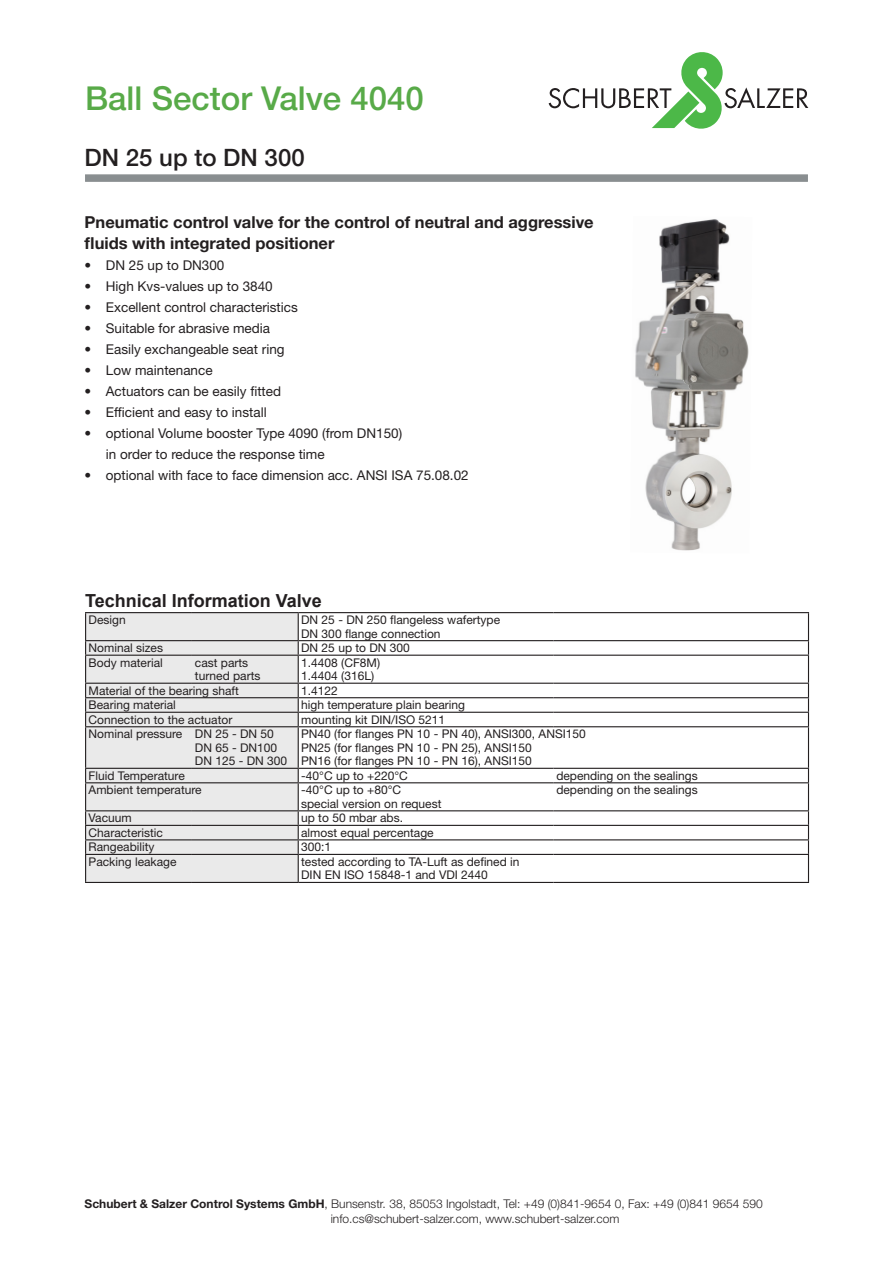
<style>
.page{position:relative;width:893px;height:1263px;background:#fff}
.page>*{position:absolute;margin:0;border:0;box-sizing:border-box;transform-origin:0 0}
.t1{font:500 33px "Helvetica Neue LT Std";color:#58aa48}
.t2{font:500 24px "Helvetica Neue LT Std";color:#231f20}
.Überschrift_1{font:700 18px "Arial";color:#231f20}
.Überschrift{font:700 16.5px/21px "Helvetica Neue LT Std";color:#231f20}
.t3{font:13.5px/21px "Helvetica Neue LT Std";color:#231f20}
.Text_klein_8mm{font:12px/13.5px "Helvetica Neue LT Std";color:#231f20}
.t4{font:300 12px/15px "Helvetica Neue LT Std";color:#231f20}
.s1{font-weight:700}
</style>
<div class="page">
<svg style="left:549px;top:52px;width:259px;height:77px"></svg>
<svg style="left:85px;top:174px;width:723px;height:8px;background:#909496"></svg>
<div style="left:86px;top:613px;width:212px;height:269px;background:#eaeaea"></div>
<svg style="left:299px;top:613px;width:509px;height:269px"></svg>
<hr style="left:298px;top:612px;width:255px;height:1px;background:#231f20">
<hr style="left:553px;top:612px;width:256px;height:1px;background:#231f20">
<hr style="left:85px;top:640px;width:107px;height:1px;background:#231f20">
<hr style="left:192px;top:640px;width:106px;height:1px;background:#231f20">
<hr style="left:298px;top:640px;width:255px;height:1px;background:#231f20">
<hr style="left:553px;top:640px;width:256px;height:1px;background:#231f20">
<hr style="left:85px;top:655px;width:107px;height:1px;background:#231f20">
<hr style="left:192px;top:655px;width:106px;height:1px;background:#231f20">
<hr style="left:298px;top:655px;width:255px;height:1px;background:#231f20">
<hr style="left:553px;top:655px;width:256px;height:1px;background:#231f20">
<hr style="left:85px;top:683px;width:107px;height:1px;background:#231f20">
<hr style="left:192px;top:683px;width:106px;height:1px;background:#231f20">
<hr style="left:298px;top:683px;width:255px;height:1px;background:#231f20">
<hr style="left:553px;top:683px;width:256px;height:1px;background:#231f20">
<hr style="left:85px;top:697px;width:107px;height:1px;background:#231f20">
<hr style="left:192px;top:697px;width:106px;height:1px;background:#231f20">
<hr style="left:298px;top:697px;width:255px;height:1px;background:#231f20">
<hr style="left:553px;top:697px;width:256px;height:1px;background:#231f20">
<hr style="left:85px;top:712px;width:107px;height:1px;background:#231f20">
<hr style="left:192px;top:712px;width:106px;height:1px;background:#231f20">
<hr style="left:298px;top:712px;width:255px;height:1px;background:#231f20">
<hr style="left:553px;top:712px;width:256px;height:1px;background:#231f20">
<svg style="left:808px;top:613px;width:1px;height:113px"></svg>
<hr style="left:85px;top:726px;width:107px;height:1px;background:#231f20">
<hr style="left:192px;top:726px;width:106px;height:1px;background:#231f20">
<hr style="left:298px;top:726px;width:255px;height:1px;background:#231f20">
<hr style="left:553px;top:726px;width:256px;height:1px;background:#231f20">
<hr style="left:808px;top:727px;width:1px;height:41px;background:#231f20">
<hr style="left:85px;top:768px;width:107px;height:1px;background:#231f20">
<hr style="left:192px;top:768px;width:106px;height:1px;background:#231f20">
<hr style="left:298px;top:768px;width:255px;height:1px;background:#231f20">
<hr style="left:553px;top:768px;width:256px;height:1px;background:#231f20">
<hr style="left:85px;top:782px;width:107px;height:1px;background:#231f20">
<hr style="left:192px;top:782px;width:106px;height:1px;background:#231f20">
<hr style="left:298px;top:782px;width:255px;height:1px;background:#231f20">
<hr style="left:553px;top:782px;width:256px;height:1px;background:#231f20">
<hr style="left:298px;top:810px;width:255px;height:1px;background:#231f20">
<hr style="left:553px;top:810px;width:256px;height:1px;background:#231f20">
<hr style="left:85px;top:825px;width:107px;height:1px;background:#231f20">
<hr style="left:192px;top:825px;width:106px;height:1px;background:#231f20">
<hr style="left:298px;top:825px;width:255px;height:1px;background:#231f20">
<hr style="left:553px;top:825px;width:256px;height:1px;background:#231f20">
<hr style="left:85px;top:839px;width:107px;height:1px;background:#231f20">
<hr style="left:192px;top:839px;width:106px;height:1px;background:#231f20">
<hr style="left:298px;top:839px;width:255px;height:1px;background:#231f20">
<hr style="left:553px;top:839px;width:256px;height:1px;background:#231f20">
<hr style="left:85px;top:854px;width:107px;height:1px;background:#231f20">
<hr style="left:192px;top:854px;width:106px;height:1px;background:#231f20">
<hr style="left:298px;top:854px;width:255px;height:1px;background:#231f20">
<hr style="left:553px;top:854px;width:256px;height:1px;background:#231f20">
<svg style="left:808px;top:769px;width:1px;height:113px"></svg>
<hr style="left:85px;top:882px;width:107px;height:1px;background:#231f20">
<hr style="left:192px;top:882px;width:106px;height:1px;background:#231f20">
<hr style="left:298px;top:882px;width:255px;height:1px;background:#231f20">
<hr style="left:553px;top:882px;width:256px;height:1px;background:#231f20">
<hr style="left:85px;top:612px;width:107px;height:1px;background:#231f20">
<hr style="left:192px;top:612px;width:106px;height:1px;background:#231f20">
<svg style="left:85px;top:613px;width:1px;height:113px"></svg>
<svg style="left:298px;top:613px;width:1px;height:113px"></svg>
<hr style="left:85px;top:727px;width:1px;height:41px;background:#231f20">
<hr style="left:298px;top:727px;width:1px;height:41px;background:#231f20">
<svg style="left:85px;top:769px;width:1px;height:113px"></svg>
<svg style="left:298px;top:769px;width:1px;height:113px"></svg>
<hr style="left:85px;top:810px;width:107px;height:1px;background:#231f20">
<hr style="left:192px;top:810px;width:106px;height:1px;background:#231f20">
<img style="left:635px;top:219px;width:114px;height:332px">
<p class="t1" style="left:85px;top:79px;width:340px">Ball Sector Valve 4040</p>
<p class="t2" style="left:85px;top:143px;width:222px">DN 25 up to DN 300</p>
<p class="Überschrift" style="left:85px;top:211px;width:511px">Pneumatic control valve for the control of neutral and aggressive fluids with integrated positioner</p>
<p class="t3" style="left:85px;top:254px;width:141px">• DN 25 up to DN300</p>
<p class="t3" style="left:85px;top:275px;width:190px">• High Kvs-values up to 3840</p>
<p class="t3" style="left:85px;top:296px;width:215px">• Excellent control characteristics</p>
<p class="t3" style="left:85px;top:317px;width:187px">• Suitable for abrasive media</p>
<p class="t3" style="left:85px;top:338px;width:202px">• Easily exchangeable seat ring</p>
<p class="t3" style="left:85px;top:359px;width:130px">• Low maintenance</p>
<p class="t3" style="left:85px;top:380px;width:198px">• Actuators can be easily fitted</p>
<p class="t3" style="left:85px;top:401px;width:184px">• Efficient and easy to install</p>
<p class="t3" style="left:106px;top:422px;width:298px;text-indent:-21px">• optional Volume booster Type 4090 (from DN150) in order to reduce the response time</p>
<p class="t3" style="left:85px;top:464px;width:386px">• optional with face to face dimension acc. ANSI ISA 75.08.02</p>
<p class="Überschrift_1" style="left:85px;top:588px;width:238px">Technical Information Valve</p>
<p class="Text_klein_8mm" style="left:89px;top:613px;width:39px">Design</p>
<p class="Text_klein_8mm" style="left:301px;top:613px;width:200px">DN 25 - DN 250 flangeless wafertype<br>DN 300 flange connection</p>
<p class="Text_klein_8mm" style="left:89px;top:641px;width:76px">Nominal sizes</p>
<p class="Text_klein_8mm" style="left:301px;top:641px;width:110px">DN 25 up to DN 300</p>
<p class="Text_klein_8mm" style="left:89px;top:655px;width:76px">Body material</p>
<p class="Text_klein_8mm" style="left:195px;top:655px;width:67px">cast parts turned parts</p>
<p class="Text_klein_8mm" style="left:301px;top:655px;width:80px">1.4408 (CF8M)<br>1.4404 (316L)</p>
<p class="Text_klein_8mm" style="left:89px;top:683px;width:152px">Material of the bearing shaft</p>
<p class="Text_klein_8mm" style="left:301px;top:683px;width:38px">1.4122</p>
<p class="Text_klein_8mm" style="left:89px;top:698px;width:89px">Bearing material</p>
<p class="Text_klein_8mm" style="left:301px;top:698px;width:165px">high temperature plain bearing</p>
<p class="Text_klein_8mm" style="left:89px;top:713px;width:145px">Connection to the actuator</p>
<p class="Text_klein_8mm" style="left:301px;top:713px;width:146px">mounting kit DIN/ISO 5211</p>
<p class="Text_klein_8mm" style="left:89px;top:727px;width:95px">Nominal pressure</p>
<p class="Text_klein_8mm" style="left:195px;top:727px;width:94px">DN 25 - DN 50<br>DN 65 - DN100<br>DN 125 - DN 300</p>
<p class="Text_klein_8mm" style="left:301px;top:727px;width:286px">PN40 (for flanges PN 10 - PN 40), ANSI300, ANSI150<br>PN25 (for flanges PN 10 - PN 25), ANSI150<br>PN16 (for flanges PN 10 - PN 16), ANSI150</p>
<p class="Text_klein_8mm" style="left:89px;top:769px;width:98px">Fluid Temperature</p>
<p class="Text_klein_8mm" style="left:301px;top:769px;width:108px">-40°C up to +220°C</p>
<p class="Text_klein_8mm" style="left:556px;top:769px;width:143px">depending on the sealings</p>
<p class="Text_klein_8mm" style="left:89px;top:783px;width:115px">Ambient temperature</p>
<p class="Text_klein_8mm" style="left:301px;top:783px;width:142px">-40°C up to +80°C special version on request</p>
<p class="Text_klein_8mm" style="left:556px;top:783px;width:143px">depending on the sealings</p>
<p class="Text_klein_8mm" style="left:89px;top:811px;width:45px">Vacuum</p>
<p class="Text_klein_8mm" style="left:301px;top:811px;width:103px">up to 50 mbar abs.</p>
<p class="Text_klein_8mm" style="left:89px;top:826px;width:76px">Characteristic</p>
<p class="Text_klein_8mm" style="left:301px;top:826px;width:134px">almost equal percentage</p>
<p class="Text_klein_8mm" style="left:89px;top:840px;width:67px">Rangeability</p>
<p class="Text_klein_8mm" style="left:301px;top:840px;width:32px">300:1</p>
<p class="Text_klein_8mm" style="left:89px;top:855px;width:90px">Packing leakage</p>
<p class="Text_klein_8mm" style="left:301px;top:855px;width:220px">tested according to TA-Luft as defined in<br>DIN EN ISO 15848-1 and VDI 2440</p>
<p class="t4" style="left:331px;top:1196px;width:434px;text-indent:-246px"><span class="s1">Schubert &amp; Salzer Control Systems GmbH</span>, Bunsenstr. 38, 85053 Ingolstadt, Tel: +49 (0)841-9654 0, Fax: +49 (0)841 9654 590 info.cs@schubert-salzer.com, www.schubert-salzer.com</p>
</div>
